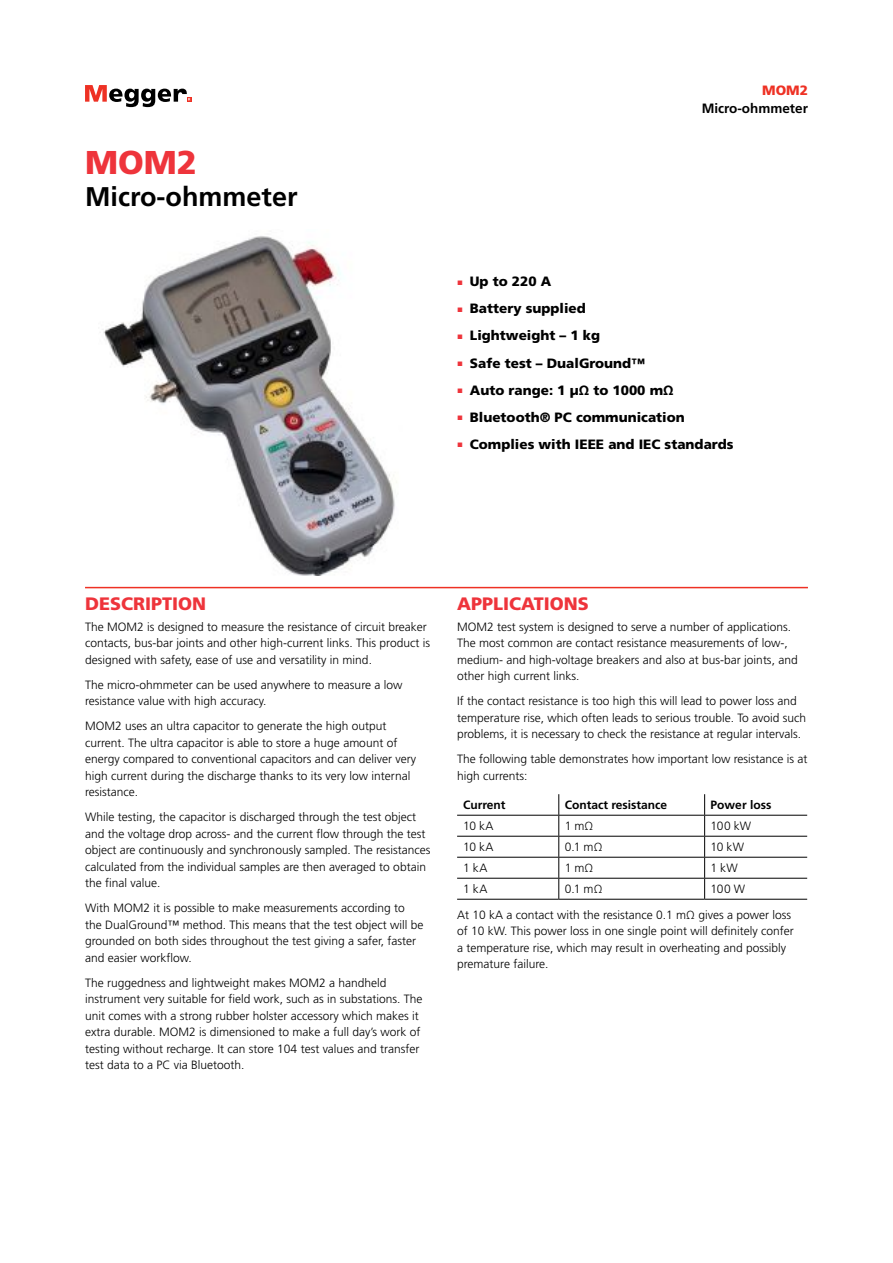
<style>
.page{position:relative;width:893px;height:1263px;background:#fff}
.page>*{position:absolute;margin:0;border:0;box-sizing:border-box;transform-origin:0 0}
.t1{font:900 33px "Frutiger LT Std";color:#ee343b}
.t2{font:700 27px "Frutiger LT Std";color:#000}
.t3{font:900 18px "Frutiger LT Std";color:#ee343b}
.t4{font:900 13.5px "Frutiger LT Std";color:#000}
.t5{font:700 13.5px "Frutiger LT Std";color:#000}
.t6{font:900 13.5px "Frutiger LT Std";color:#ee3124}
.t7{font:300 12px/16.5px "Frutiger LT Std";color:#000}
.t8{font:700 12px "Frutiger LT Std";color:#000}
.s1{color:#ee343b}
</style>
<div class="page">
<svg style="left:85px;top:85px;width:106px;height:22px"></svg>
<hr style="left:85px;top:587px;width:723px;height:1px;background:#ee3124">
<img style="left:102px;top:236px;width:295px;height:340px">
<hr style="left:457px;top:815px;width:102px;height:1px;background:#000">
<hr style="left:559px;top:815px;width:146px;height:1px;background:#000">
<hr style="left:705px;top:815px;width:102px;height:1px;background:#000">
<hr style="left:457px;top:836px;width:102px;height:1px;background:#000">
<hr style="left:559px;top:836px;width:146px;height:1px;background:#000">
<hr style="left:705px;top:836px;width:102px;height:1px;background:#000">
<hr style="left:457px;top:857px;width:102px;height:1px;background:#000">
<hr style="left:559px;top:857px;width:146px;height:1px;background:#000">
<hr style="left:705px;top:857px;width:102px;height:1px;background:#000">
<hr style="left:457px;top:878px;width:102px;height:1px;background:#000">
<hr style="left:559px;top:878px;width:146px;height:1px;background:#000">
<svg style="left:558px;top:794px;width:1px;height:105px"></svg>
<hr style="left:705px;top:878px;width:102px;height:1px;background:#000">
<svg style="left:704px;top:794px;width:1px;height:105px"></svg>
<hr style="left:457px;top:899px;width:102px;height:1px;background:#000">
<hr style="left:559px;top:899px;width:146px;height:1px;background:#000">
<hr style="left:705px;top:899px;width:102px;height:1px;background:#000">
<h1 class="t1" style="left:85px;top:142px;width:113px">MOM2</h1>
<h2 class="t2" style="left:85px;top:181px;width:214px">Micro-ohmmeter</h2>
<p class="t6" style="left:762px;top:82px;width:47px">MOM2</p>
<p class="t5" style="left:702px;top:101px;width:108px">Micro-ohmmeter</p>
<p class="t4" style="left:457px;top:273px;width:96px"><span class="s1">▪</span> Up to 220 A</p>
<p class="t4" style="left:457px;top:300px;width:130px"><span class="s1">▪</span> Battery supplied</p>
<p class="t4" style="left:457px;top:328px;width:144px"><span class="s1">▪</span> Lightweight – 1 kg</p>
<p class="t4" style="left:457px;top:355px;width:189px"><span class="s1">▪</span> Safe test – DualGround™</p>
<p class="t4" style="left:457px;top:382px;width:218px"><span class="s1">▪</span> Auto range: 1 µΩ to 1000 mΩ</p>
<p class="t4" style="left:457px;top:409px;width:229px"><span class="s1">▪</span> Bluetooth® PC communication</p>
<p class="t4" style="left:457px;top:436px;width:278px"><span class="s1">▪</span> Complies with IEEE and IEC standards</p>
<h3 class="t3" style="left:85px;top:593px;width:123px">DESCRIPTION</h3>
<p class="t7" style="left:85px;top:618px;width:346px">The MOM2 is designed to measure the resistance of circuit breaker contacts, bus-bar joints and other high-current links. This product is designed with safety, ease of use and versatility in mind.</p>
<p class="t7" style="left:85px;top:676px;width:319px">The micro-ohmmeter can be used anywhere to measure a low resistance value with high accuracy.</p>
<p class="t7" style="left:85px;top:718px;width:333px">MOM2 uses an ultra capacitor to generate the high output current. The ultra capacitor is able to store a huge amount of energy compared to conventional capacitors and can deliver very high current during the discharge thanks to its very low internal resistance.</p>
<p class="t7" style="left:85px;top:809px;width:347px">While testing, the capacitor is discharged through the test object and the voltage drop across- and the current flow through the test object are continuously and synchronously sampled. The resistances calculated from the individual samples are then averaged to obtain the final value.</p>
<p class="t7" style="left:85px;top:900px;width:340px">With MOM2 it is possible to make measurements according to the DualGround™ method. This means that the test object will be grounded on both sides throughout the test giving a safer, faster and easier workflow.</p>
<p class="t7" style="left:85px;top:974px;width:339px">The ruggedness and lightweight makes MOM2 a handheld instrument very suitable for field work, such as in substations. The unit comes with a strong rubber holster accessory which makes it extra durable. MOM2 is dimensioned to make a full day’s work of testing without recharge. It can store 104 test values and transfer test data to a PC via Bluetooth.</p>
<h3 class="t3" style="left:457px;top:593px;width:133px">APPLICATIONS</h3>
<p class="t7" style="left:457px;top:618px;width:342px">MOM2 test system is designed to serve a number of applications.<br>The most common are contact resistance measurements of low-, medium- and high-voltage breakers and also at bus-bar joints, and other high current links.</p>
<p class="t7" style="left:457px;top:693px;width:350px">If the contact resistance is too high this will lead to power loss and temperature rise, which often leads to serious trouble. To avoid such problems, it is necessary to check the resistance at regular intervals.</p>
<p class="t7" style="left:457px;top:751px;width:352px">The following table demonstrates how important low resistance is at high currents:</p>
<p class="t8" style="left:463px;top:798px;width:44px">Current</p>
<p class="t8" style="left:565px;top:798px;width:104px">Contact resistance</p>
<p class="t8" style="left:711px;top:798px;width:62px">Power loss</p>
<p class="t7" style="left:463px;top:818px;width:32px">10 kA</p>
<p class="t7" style="left:565px;top:818px;width:30px">1 mΩ</p>
<p class="t7" style="left:711px;top:818px;width:42px">100 kW</p>
<p class="t7" style="left:463px;top:839px;width:32px">10 kA</p>
<p class="t7" style="left:565px;top:839px;width:39px">0.1 mΩ</p>
<p class="t7" style="left:711px;top:839px;width:35px">10 kW</p>
<p class="t7" style="left:463px;top:860px;width:26px">1 kA</p>
<p class="t7" style="left:565px;top:860px;width:30px">1 mΩ</p>
<p class="t7" style="left:711px;top:860px;width:29px">1 kW</p>
<p class="t7" style="left:463px;top:881px;width:26px">1 kA</p>
<p class="t7" style="left:565px;top:881px;width:39px">0.1 mΩ</p>
<p class="t7" style="left:457px;top:876px;width:335px;line-height:25.3px;text-indent:254px">100 W<br>At 10 kA a contact with the resistance 0.1 mΩ gives a power loss</p>
<p class="t7" style="left:457px;top:923px;width:338px">of 10 kW. This power loss in one single point will definitely confer a temperature rise, which may result in overheating and possibly premature failure.</p>
</div>
